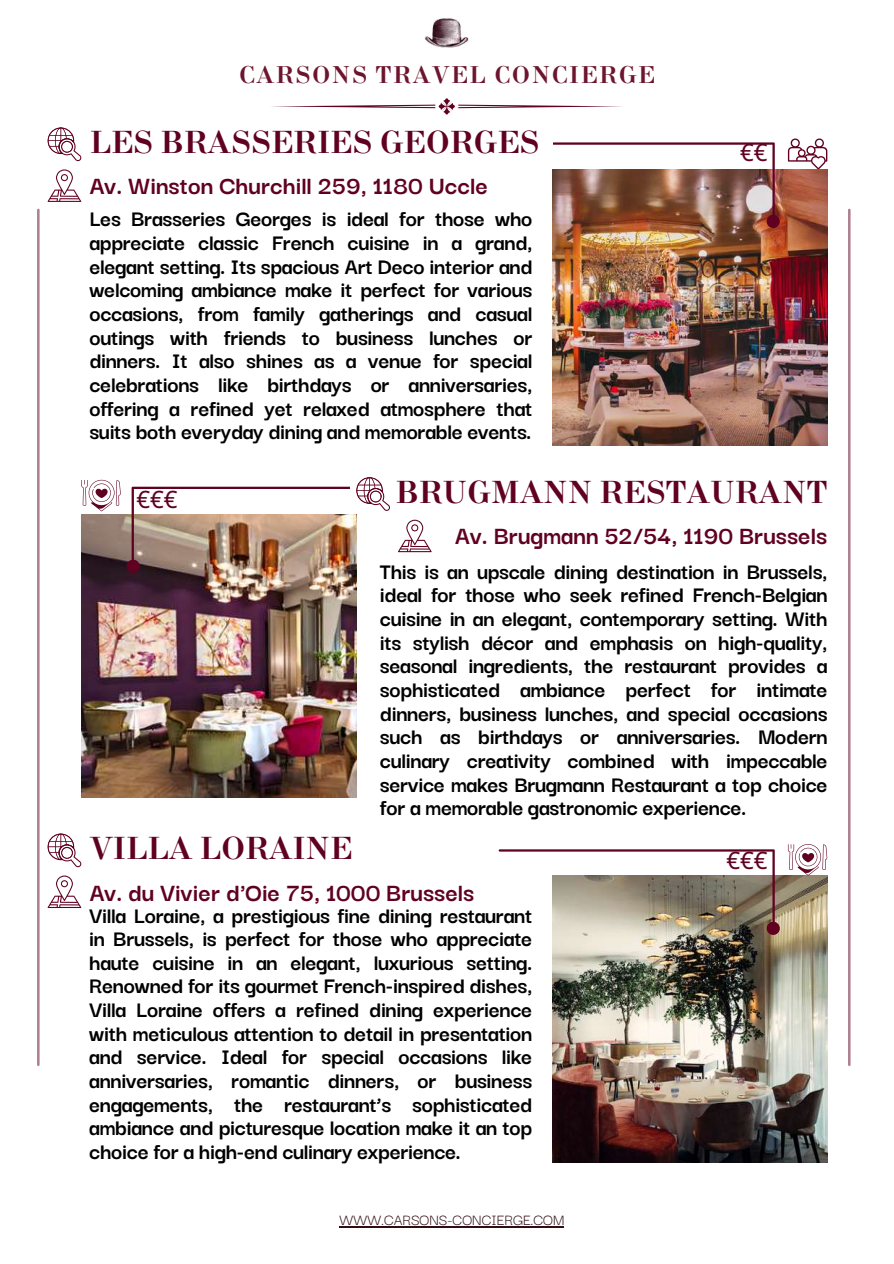
<style>
.page{position:relative;width:894px;height:1264px;background:#fff}
.page>*{position:absolute;margin:0;border:0;box-sizing:border-box;transform-origin:0 0}
.t1{font:700 31.5px "New Standard";color:#600122}
.t2{font:700 27px "Darker Grotesque";color:#600122}
.t3{font:700 24px/23.7px "Darker Grotesque";letter-spacing:-.015em;color:#000;text-align:justify}
.t4{font:700 24px "New Standard";letter-spacing:.06em;color:#6d152e}
.t5{font:24px "Noto Sans";color:#600122}
.t6{font:16.5px "Darker Grotesque";color:#300c16}
</style>
<div class="page">
<img style="left:424px;top:18px;width:45px;height:30px">
<svg style="left:272px;top:98px;width:350px;height:16px"></svg>
<hr style="left:37px;top:209px;width:2px;height:857px;background:#600122">
<hr style="left:847px;top:209px;width:3px;height:857px;background:#600122">
<img style="left:552px;top:875px;width:274px;height:287px">
<svg style="left:48px;top:875px;width:33px;height:33px"></svg>
<svg style="left:498px;top:849px;width:281px;height:85px"></svg>
<img style="left:81px;top:573px;width:275px;height:224px">
<img style="left:81px;top:477px;width:350px;height:96px">
<svg style="left:48px;top:169px;width:33px;height:33px"></svg>
<img style="left:552px;top:169px;width:274px;height:276px">
<img style="left:552px;top:142px;width:227px;height:86px">
<svg style="left:48px;top:127px;width:33px;height:34px"></svg>
<svg style="left:787px;top:138px;width:40px;height:31px"></svg>
<svg style="left:48px;top:833px;width:33px;height:34px"></svg>
<svg style="left:787px;top:844px;width:40px;height:31px"></svg>
<hr style="left:339px;top:1226px;width:225px;height:1px;background:#300c16">
<p class="t4" style="left:239px;top:60px;width:417px">CARSONS TRAVEL CONCIERGE</p>
<h1 class="t1" style="left:89px;top:122px;width:451px">LES BRASSERIES GEORGES</h1>
<p class="t2" style="left:89px;top:166px;width:400px">Av. Winston Churchill 259, 1180 Uccle</p>
<p class="t3" style="left:89px;top:205px;width:444px">Les Brasseries Georges is ideal for those who appreciate classic French cuisine in a grand, elegant setting. Its spacious Art Deco interior and welcoming ambiance make it perfect for various occasions, from family gatherings and casual outings with friends to business lunches or dinners. It also shines as a venue for special celebrations like birthdays or anniversaries, offering a refined yet relaxed atmosphere that suits both everyday dining and memorable events.</p>
<p class="t5" style="left:740px;top:135px;width:29px">€€</p>
<p class="t5" style="left:136px;top:482px;width:43px">€€€</p>
<h1 class="t1" style="left:395px;top:471px;width:433px">BRUGMANN RESTAURANT</h1>
<p class="t2" style="left:454px;top:515px;width:374px">Av. Brugmann 52/54, 1190 Brussels</p>
<p class="t3" style="left:380px;top:557px;width:449px">This is an upscale dining destination in Brussels, ideal for those who seek refined French-Belgian cuisine in an elegant, contemporary setting. With its stylish décor and emphasis on high-quality, seasonal ingredients, the restaurant provides a sophisticated ambiance perfect for intimate dinners, business lunches, and special occasions such as birthdays or anniversaries. Modern culinary creativity combined with impeccable service makes Brugmann Restaurant a top choice for a memorable gastronomic experience.</p>
<h1 class="t1" style="left:89px;top:828px;width:264px">VILLA LORAINE</h1>
<p class="t2" style="left:89px;top:872px;width:386px">Av. du Vivier d'Oie 75, 1000 Brussels</p>
<p class="t3" style="left:89px;top:901px;width:444px">Villa Loraine, a prestigious fine dining restaurant in Brussels, is perfect for those who appreciate haute cuisine in an elegant, luxurious setting.<br>Renowned for its gourmet French-inspired dishes, Villa Loraine offers a refined dining experience with meticulous attention to detail in presentation and service. Ideal for special occasions like anniversaries, romantic dinners, or business engagements, the restaurant’s sophisticated ambiance and picturesque location make it an top choice for a high-end culinary experience.</p>
<p class="t6" style="left:339px;top:1207px;width:226px">WWW.CARSONS-CONCIERGE.COM</p>
<p class="t5" style="left:726px;top:843px;width:43px">€€€</p>
</div>
